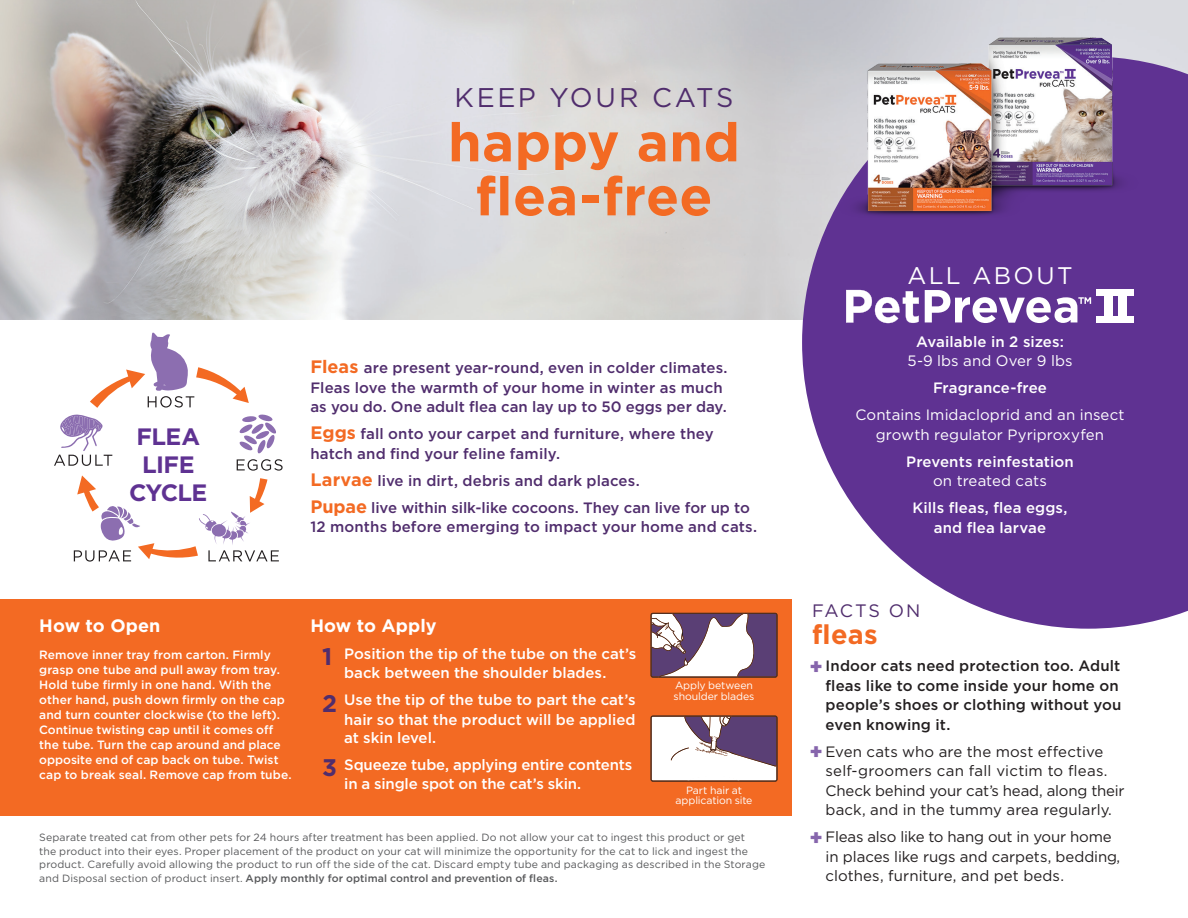
<style>
.page{position:relative;width:1188px;height:918px;background:#fff}
.page>*{position:absolute;margin:0;border:0;box-sizing:border-box;transform-origin:0 0}
.t1{font:700 54px "Gotham";letter-spacing:.01em;color:#f36a23}
.t2{font:27px "Gotham";letter-spacing:.09em;color:#502d6d}
.t3{font:700 27px "Gotham";color:#f36a23}
.t4{font:24px "Gotham";letter-spacing:.095em;color:#fff}
.t5{font:700 24px "Gotham";color:#502d6d}
.t6{font:700 23.7px "Gotham";letter-spacing:-.025em;color:#5f3292}
.t7{font:900 21px "Gotham";color:#8665ac}
.t8{font:700 18px "Gotham";letter-spacing:.005em;color:#fff}
.t9{font:18px "Gotham";letter-spacing:.09em;color:#502d6d}
.t10{font:500 15px/19.5px "Gotham";letter-spacing:.005em;color:#502d6d}
.t11{font:500 15px "Gotham";color:#fff}
.t12{font:15px/19.5px "Gotham";color:#231f20}
.t13{font:500 15px/19.5px "Gotham";letter-spacing:.01em;color:#231f20}
.t14{font:15px "Gotham";letter-spacing:.005em;color:#fff}
.t15{font:500 12px/15px "Gotham";letter-spacing:.005em;color:#fff}
.t16{font:10.5px/13.5px "Gotham";letter-spacing:.01em;color:#57585a}
.t17{font:10.5px "Gotham";letter-spacing:-.01em;color:#fff}
.s1{font-weight:700;font-size:18px;color:#f36a23}
.s2{font-weight:500}
</style>
<div class="page">
<img style="left:0;top:0;width:1188px;height:319px">
<div style="left:0;top:599px;width:792px;height:217px;background:#f36a23"></div>
<svg style="left:802px;top:56px;width:386px;height:573px;background:#754fa1"></svg>
<img style="left:823px;top:19px;width:324px;height:216px">
<svg style="left:90px;top:332px;width:159px;height:76px"></svg>
<svg style="left:54px;top:414px;width:229px;height:148px"></svg>
<svg style="left:846px;top:290px;width:73px;height:33px"></svg>
<svg style="left:925px;top:290px;width:166px;height:33px"></svg>
<div style="left:1104px;top:291px;width:9px;height:29px;background:#fff"></div>
<div style="left:1118px;top:291px;width:8px;height:29px;background:#fff"></div>
<div style="left:1096px;top:290px;width:38px;height:6px;background:#fff"></div>
<div style="left:1096px;top:316px;width:38px;height:7px;background:#fff"></div>
<svg style="left:650px;top:613px;width:128px;height:65px;background:#a492a7"></svg>
<svg style="left:650px;top:715px;width:128px;height:67px;background:#bcaebb"></svg>
<p class="t2" style="left:455px;top:83px;width:280px">KEEP YOUR CATS</p>
<p class="t1" style="left:448px;top:111px;width:293px">happy and</p>
<p class="t1" style="left:476px;top:165px;width:238px">flea-free</p>
<p class="t6" style="left:137px;top:423px;width:65px">FLEA</p>
<p class="t6" style="left:142px;top:451px;width:54px">LIFE</p>
<p class="t6" style="left:129px;top:479px;width:80px">CYCLE</p>
<p class="t10" style="left:310px;top:358px;width:419px"><span class="s1">Fleas</span> are present year-round, even in colder climates.<br>Fleas love the warmth of your home in winter as much</p>
<p class="t10" style="left:310px;top:397px;width:418px">as you do. One adult flea can lay up to 50 eggs per day.</p>
<p class="t10" style="left:310px;top:424px;width:405px"><span class="s1">Eggs</span> fall onto your carpet and furniture, where they</p>
<p class="t10" style="left:310px;top:443px;width:251px">hatch and find your feline family.</p>
<p class="t10" style="left:310px;top:470px;width:331px"><span class="s1">Larvae</span> live in dirt, debris and dark places.</p>
<p class="t10" style="left:310px;top:497px;width:448px"><span class="s1">Pupae</span> live within silk-like cocoons. They can live for up to<br>12 months before emerging to impact your home and cats.</p>
<p class="t8" style="left:39px;top:615px;width:123px">How to Open</p>
<p class="t15" style="left:39px;top:647px;width:254px">Remove inner tray from carton. Firmly grasp one tube and pull away from tray.<br>Hold tube firmly in one hand. With the other hand, push down firmly on the cap and turn counter clockwise (to the left).<br>Continue twisting cap until it comes off the tube. Turn the cap around and place opposite end of cap back on tube. Twist cap to break seal. Remove cap from tube.</p>
<p class="t8" style="left:310px;top:615px;width:127px">How to Apply</p>
<p class="t11" style="left:344px;top:645px;width:294px">Position the tip of the tube on the cat’s</p>
<p class="t11" style="left:344px;top:664px;width:264px">back between the shoulder blades.</p>
<p class="t11" style="left:344px;top:691px;width:293px">Use the tip of the tube to part the cat’s</p>
<p class="t11" style="left:344px;top:711px;width:293px">hair so that the product will be applied</p>
<p class="t11" style="left:344px;top:729px;width:93px">at skin level.</p>
<p class="t11" style="left:344px;top:756px;width:290px">Squeeze tube, applying entire contents</p>
<p class="t11" style="left:344px;top:775px;width:239px">in a single spot on the cat’s skin.</p>
<p class="t5" style="left:322px;top:643px;width:12px">1</p>
<p class="t5" style="left:322px;top:689px;width:16px">2</p>
<p class="t5" style="left:322px;top:753px;width:16px">3</p>
<p class="t17" style="left:675px;top:680px;width:80px">Apply between</p>
<p class="t17" style="left:674px;top:690px;width:82px">shoulder blades</p>
<p class="t17" style="left:686px;top:784px;width:57px">Part hair at</p>
<p class="t17" style="left:676px;top:794px;width:78px">application site</p>
<p class="t16" style="left:39px;top:831px;width:707px">Separate treated cat from other pets for 24 hours after treatment has been applied. Do not allow your cat to ingest this product or get</p>
<p class="t16" style="left:39px;top:844px;width:728px">the product into their eyes. Proper placement of the product on your cat will minimize the opportunity for the cat to lick and ingest the product. Carefully avoid allowing the product to run off the side of the cat. Discard empty tube and packaging as described in the Storage and Disposal section of product insert. <span class="s2">Apply monthly for optimal control and prevention of fleas.</span></p>
<p class="t4" style="left:907px;top:262px;width:167px">ALL ABOUT</p>
<p class="t11" style="left:916px;top:333px;width:149px">Available in 2 sizes:</p>
<p class="t14" style="left:907px;top:353px;width:167px">5-9 lbs and Over 9 lbs</p>
<p class="t11" style="left:933px;top:379px;width:115px">Fragrance-free</p>
<p class="t14" style="left:855px;top:407px;width:271px">Contains Imidacloprid and an insect</p>
<p class="t14" style="left:876px;top:426px;width:230px">growth regulator Pyriproxyfen</p>
<p class="t11" style="left:906px;top:453px;width:169px">Prevents reinfestation</p>
<p class="t14" style="left:933px;top:473px;width:115px">on treated cats</p>
<p class="t11" style="left:913px;top:499px;width:156px">Kills fleas, flea eggs,</p>
<p class="t11" style="left:934px;top:519px;width:114px">and flea larvae</p>
<p class="t9" style="left:812px;top:601px;width:110px">FACTS ON</p>
<p class="t3" style="left:812px;top:619px;width:67px">fleas</p>
<p class="t13" style="left:826px;top:656px;width:297px">Indoor cats need protection too. Adult fleas like to come inside your home on people’s shoes or clothing without you even knowing it.</p>
<p class="t12" style="left:826px;top:741px;width:300px">Even cats who are the most effective self-groomers can fall victim to fleas.<br>Check behind your cat’s head, along their back, and in the tummy area regularly.</p>
<p class="t12" style="left:826px;top:827px;width:288px">Fleas also like to hang out in your home</p>
<p class="t12" style="left:826px;top:846px;width:296px">in places like rugs and carpets, bedding, clothes, furniture, and pet beds.</p>
<p class="t7" style="left:809px;top:654px;width:15px">+</p>
<p class="t7" style="left:809px;top:740px;width:15px">+</p>
<p class="t7" style="left:809px;top:825px;width:15px">+</p>
</div>
